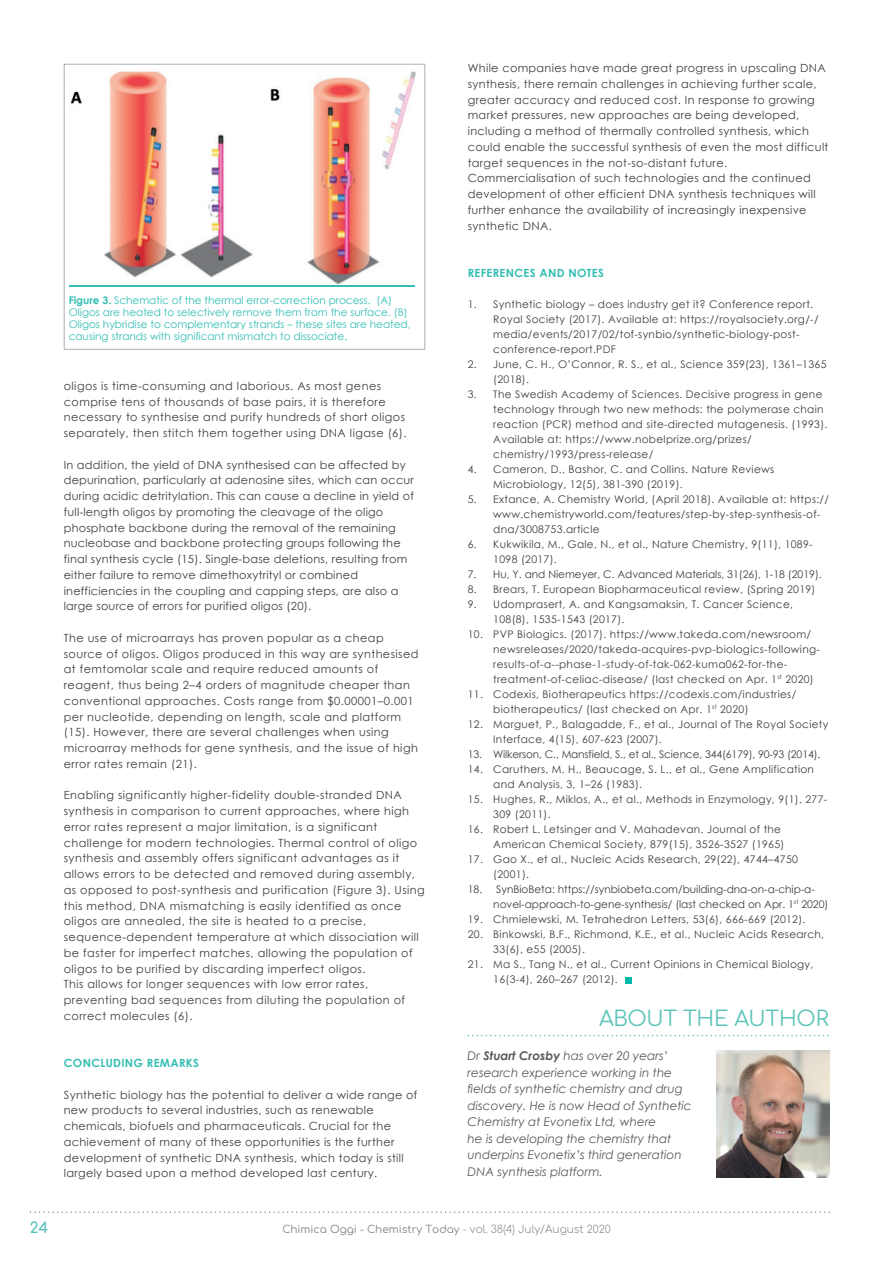
<style>
.page{position:relative;width:893px;height:1263px;background:#fff}
.page>*{position:absolute;margin:0;border:0;box-sizing:border-box;transform-origin:0 0}
.t1{font:21px "Comfortaa";letter-spacing:-.01em;color:#5bc4ba}
.t2{font:700 15px "Comfortaa";color:#5bc4ba}
.t3{font:italic 12px/16.5px "Century Gothic";color:#57585a}
.t4{font:11.25px/15.8px "Century Gothic";letter-spacing:.03em;color:#3e3e3f}
.t5{font:700 11.25px "Century Gothic";letter-spacing:.03em;color:#34beb3}
.t6{font:10.5px/15px "Century Gothic";letter-spacing:.03em;color:#3e3e3f}
.t7{font:10.5px/12px "Century Gothic";color:#34beb3}
.t8{font:10.5px/15px "Century Gothic";color:#3e3e3f}
.t9{font:10.5px "Century Gothic";letter-spacing:-.01em;color:#3e3e3f}
.t10{font:10.5px "Comfortaa";color:#808285}
.s1{font-weight:700}
.s2{font-weight:300}
</style>
<div class="page">
<svg style="left:64px;top:64px;width:361px;height:286px"></svg>
<img style="left:69px;top:286px;width:345px;height:1px">
<img style="left:716px;top:1051px;width:113px;height:127px">
<svg style="left:468px;top:1035px;width:361px;height:1px"></svg>
<svg style="left:625px;top:977px;width:6px;height:6px"></svg>
<svg style="left:30px;top:1211px;width:800px;height:2px"></svg>
<p class="t7" style="left:69px;top:294px;width:344px"><span class="s1">Figure 3.</span> Schematic of the thermal error-correction process. (A)<br>Oligos are heated to selectively remove them from the surface. (B)<br>Oligos hybridise to complementary strands – these sites are heated, causing strands with significant mismatch to dissociate.</p>
<p class="t4" style="left:64px;top:378px;width:344px">oligos is time-consuming and laborious. As most genes comprise tens of thousands of base pairs, it is therefore necessary to synthesise and purify hundreds of short oligos separately, then stitch them together using DNA ligase (6).</p>
<p class="t4" style="left:64px;top:456px;width:352px">In addition, the yield of DNA synthesised can be affected by depurination, particularly at adenosine sites, which can occur during acidic detritylation. This can cause a decline in yield of full-length oligos by promoting the cleavage of the oligo phosphate backbone during the removal of the remaining nucleobase and backbone protecting groups following the final synthesis cycle (15). Single-base deletions, resulting from either failure to remove dimethoxytrityl or combined inefficiencies in the coupling and capping steps, are also a large source of errors for purified oligos (20).</p>
<p class="t4" style="left:64px;top:630px;width:356px">The use of microarrays has proven popular as a cheap source of oligos. Oligos produced in this way are synthesised at femtomolar scale and require reduced amounts of reagent, thus being 2–4 orders of magnitude cheaper than conventional approaches. Costs range from $0.00001–0.001 per nucleotide, depending on length, scale and platform (15). However, there are several challenges when using microarray methods for gene synthesis, and the issue of high error rates remain (21).</p>
<p class="t4" style="left:64px;top:787px;width:363px">Enabling significantly higher-fidelity double-stranded DNA synthesis in comparison to current approaches, where high error rates represent a major limitation, is a significant challenge for modern technologies. Thermal control of oligo synthesis and assembly offers significant advantages as it allows errors to be detected and removed during assembly, as opposed to post-synthesis and purification (Figure 3). Using this method, DNA mismatching is easily identified as once oligos are annealed, the site is heated to a precise, sequence-dependent temperature at which dissociation will be faster for imperfect matches, allowing the population of oligos to be purified by discarding imperfect oligos.<br>This allows for longer sequences with low error rates, preventing bad sequences from diluting the population of correct molecules (6).</p>
<p class="t5" style="left:64px;top:1054px;width:137px">CONCLUDING REMARKS</p>
<p class="t4" style="left:64px;top:1086px;width:355px">Synthetic biology has the potential to deliver a wide range of new products to several industries, such as renewable chemicals, biofuels and pharmaceuticals. Crucial for the achievement of many of these opportunities is the further development of synthetic DNA synthesis, which today is still largely based upon a method developed last century.</p>
<p class="t4" style="left:468px;top:60px;width:362px">While companies have made great progress in upscaling DNA synthesis, there remain challenges in achieving further scale, greater accuracy and reduced cost. In response to growing market pressures, new approaches are being developed, including a method of thermally controlled synthesis, which could enable the successful synthesis of even the most difficult target sequences in the not-so-distant future.<br>Commercialisation of such technologies and the continued development of other efficient DNA synthesis techniques will further enhance the availability of increasingly inexpensive synthetic DNA.</p>
<p class="t5" style="left:468px;top:264px;width:138px">REFERENCES AND NOTES</p>
<p class="t6" style="left:493px;top:296px;width:327px;text-indent:-26px">1. Synthetic biology – does industry get it? Conference report.<br>Royal Society (2017). Available at: https://royalsociety.org/-/ media/events/2017/02/tof-synbio/synthetic-biology-post&shy;conference-report.PDF</p>
<p class="t6" style="left:493px;top:356px;width:335px;text-indent:-26px">2. June, C. H., O’Connor, R. S., et al., Science 359(23), 1361–1365 (2018).</p>
<p class="t6" style="left:493px;top:386px;width:336px;text-indent:-26px">3. The Swedish Academy of Sciences. Decisive progress in gene technology through two new methods: the polymerase chain reaction (PCR) method and site-directed mutagenesis. (1993).<br>Available at: https://www.nobelprize.org/prizes/ chemistry/1993/press-release/</p>
<p class="t6" style="left:493px;top:461px;width:283px;text-indent:-26px">4. Cameron, D., Bashor, C. and Collins. Nature Reviews<br>Microbiology, 12(5), 381-390 (2019).</p>
<p class="t6" style="left:493px;top:491px;width:337px;text-indent:-26px">5. Extance, A. Chemistry World, (April 2018). Available at: https:// www.chemistryworld.com/features/step-by-step-synthesis-of&shy;dna/3008753.article</p>
<p class="t6" style="left:493px;top:536px;width:321px;text-indent:-26px">6. Kukwikila, M., Gale, N., et al., Nature Chemistry, 9(11), 1089-<br>1098 (2017).</p>
<p class="t8" style="left:468px;top:566px;width:356px">7. Hu, Y. and Niemeyer, C. Advanced Materials, 31(26), 1-18 (2019).</p>
<p class="t6" style="left:468px;top:581px;width:349px">8. Brears, T. European Biopharmaceutical review, (Spring 2019)</p>
<p class="t6" style="left:493px;top:596px;width:301px;text-indent:-26px">9. Udomprasert, A. and Kangsamaksin, T. Cancer Science,<br>108(8), 1535-1543 (2017).</p>
<p class="t6" style="left:493px;top:626px;width:328px;text-indent:-26px">10. PVP Biologics. (2017). https://www.takeda.com/newsroom/ newsreleases/2020/takeda-acquires-pvp-biologics-following&shy;results-of-a--phase-1-study-of-tak-062-kuma062-for-the&shy;treatment-of-celiac-disease/ (last checked on Apr. 1<sup>st</sup> 2020)</p>
<p class="t6" style="left:493px;top:686px;width:304px;text-indent:-26px">11. Codexis, Biotherapeutics https://codexis.com/industries/ biotherapeutics/ (last checked on Apr. 1<sup>st</sup> 2020)</p>
<p class="t6" style="left:493px;top:716px;width:337px;text-indent:-26px">12. Marguet, P., Balagadde, F., et al., Journal of The Royal Society<br>Interface, 4(15), 607-623 (2007).</p>
<p class="t9" style="left:468px;top:747px;width:354px">13. Wilkerson, C., Mansfield, S., et al., Science, 344(6179), 90-93 (2014).</p>
<p class="t6" style="left:493px;top:761px;width:322px;text-indent:-26px">14. Caruthers, M. H., Beaucage, S. L., et al., Gene Amplification and Analysis, 3, 1–26 (1983).</p>
<p class="t6" style="left:493px;top:791px;width:336px;text-indent:-26px">15. Hughes, R., Miklos, A., et al., Methods in Enzymology, 9(1), 277-<br>309 (2011).</p>
<p class="t6" style="left:493px;top:821px;width:293px;text-indent:-26px">16. Robert L. Letsinger and V. Mahadevan. Journal of the<br>American Chemical Society, 879(15), 3526-3527 (1965)</p>
<p class="t6" style="left:493px;top:851px;width:306px;text-indent:-26px">17. Gao X., et al., Nucleic Acids Research, 29(22), 4744–4750 (2001).</p>
<p class="t8" style="left:493px;top:881px;width:337px;text-indent:-26px">18. SynBioBeta: https://synbiobeta.com/building-dna-on-a-chip-a&shy;novel-approach-to-gene-synthesis/ (last checked on Apr. 1<sup>st</sup> 2020)</p>
<p class="t6" style="left:468px;top:911px;width:339px">19. Chmielewski, M. Tetrahedron Letters, 53(6), 666-669 (2012).</p>
<p class="t6" style="left:493px;top:926px;width:332px;text-indent:-26px">20. Binkowski, B.F., Richmond, K.E., et al., Nucleic Acids Research,<br>33(6), e55 (2005).</p>
<p class="t6" style="left:493px;top:956px;width:322px;text-indent:-26px">21. Ma S., Tang N., et al., Current Opinions in Chemical Biology,<br>16(3-4), 260–267 (2012).</p>
<h1 class="t1" style="left:599px;top:999px;width:231px">ABOUT THE AUTHOR</h1>
<p class="t3" style="left:468px;top:1047px;width:226px">Dr <span class="s1">Stuart Crosby</span> has over 20 years’ research experience working in the fields of synthetic chemistry and drug discovery. He is now Head of Synthetic Chemistry at Evonetix Ltd, where<br>he is developing the chemistry that underpins Evonetix’s third generation DNA synthesis platform.</p>
<h2 class="t2" style="left:30px;top:1214px;width:20px">24</h2>
<p class="t10" style="left:282px;top:1220px;width:330px">Chimica Oggi - Chemistry Today <span class="s2">- vol. 38(4) July/August 2020</span></p>
</div>
